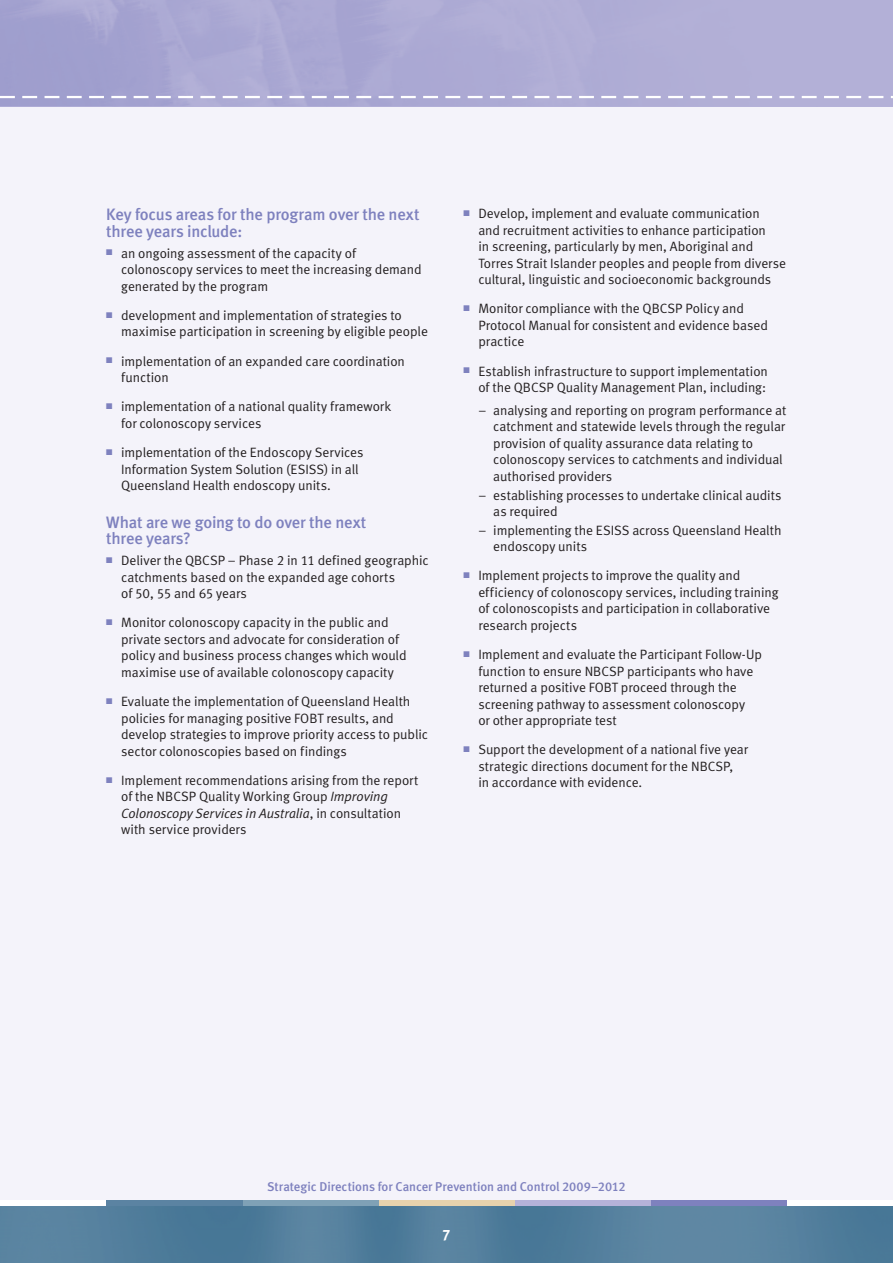
<style>
.page{position:relative;width:893px;height:1263px;background:#f4f3fa}
.page>*{position:absolute;margin:0;border:0;box-sizing:border-box;transform-origin:0 0}
.t1{font:16.5px/16.5px "Meta Medium LF";letter-spacing:-.01em;color:#7e81be}
.t2{font:15px "Meta Bold LF";color:#fff}
.t3{font:13.5px/16.5px "Meta Normal LF";letter-spacing:-.005em;color:#231f20}
.t4{font:12.75px "Meta Medium LF";color:#7e81be}
.t5{font:8.25px "Zapf Dingbats ITC";color:#7e81be}
.s1{font-style:italic}
</style>
<div class="page">
<div style="left:798px;top:0;width:95px;height:106px;background:#b3b0d7"></div>
<svg style="left:0;top:96px;width:893px;height:2px"></svg>
<img style="left:0;top:1205px;width:893px;height:58px">
<div style="left:0;top:1200px;width:893px;height:5px;background:#fff"></div>
<div style="left:651px;top:1200px;width:136px;height:5px;background:#7e81be"></div>
<div style="left:514px;top:1200px;width:137px;height:5px;background:#b5b2d9"></div>
<div style="left:378px;top:1200px;width:136px;height:5px;background:#e7d2ad"></div>
<div style="left:242px;top:1200px;width:136px;height:5px;background:#7fa1b6"></div>
<div style="left:106px;top:1200px;width:136px;height:5px;background:#5b83a2"></div>
<p class="t1" style="left:106px;top:208px;width:315px">Key focus areas for the program over the next three years include:</p>
<p class="t3" style="left:121px;top:246px;width:236px">an ongoing assessment of the capacity of</p>
<p class="t5" style="left:106px;top:249px;width:8px">■</p>
<p class="t5" style="left:106px;top:311px;width:8px">■</p>
<p class="t5" style="left:106px;top:357px;width:8px">■</p>
<p class="t5" style="left:106px;top:402px;width:8px">■</p>
<p class="t5" style="left:106px;top:448px;width:8px">■</p>
<p class="t3" style="left:121px;top:263px;width:302px">colonoscopy services to meet the increasing demand generated by the program</p>
<p class="t3" style="left:121px;top:308px;width:282px">development and implementation of strategies to</p>
<p class="t3" style="left:121px;top:318px;width:308px;line-height:29.2px">maximise participation in screening by eligible people implementation of an expanded care coordination</p>
<p class="t3" style="left:121px;top:364px;width:272px;line-height:29.2px">function<br>implementation of a national quality framework</p>
<p class="t3" style="left:121px;top:410px;width:244px;line-height:29.2px">for colonoscopy services<br>implementation of the Endoscopy Services</p>
<p class="t3" style="left:121px;top:462px;width:239px">Information System Solution (ESISS) in all<br>Queensland Health endoscopy units.</p>
<p class="t1" style="left:106px;top:516px;width:261px">What are we going to do over the next three years?</p>
<p class="t3" style="left:121px;top:554px;width:309px">Deliver the QBCSP – Phase 2 in 11 defined geographic</p>
<p class="t5" style="left:106px;top:556px;width:8px">■</p>
<p class="t5" style="left:106px;top:618px;width:8px">■</p>
<p class="t5" style="left:106px;top:697px;width:8px">■</p>
<p class="t5" style="left:106px;top:776px;width:8px">■</p>
<p class="t3" style="left:121px;top:570px;width:275px">catchments based on the expanded age cohorts of 50, 55 and 65 years</p>
<p class="t3" style="left:121px;top:616px;width:269px">Monitor colonoscopy capacity in the public and</p>
<p class="t3" style="left:121px;top:632px;width:287px">private sectors and advocate for consideration of policy and business process changes which would maximise use of available colonoscopy capacity</p>
<p class="t3" style="left:121px;top:695px;width:291px">Evaluate the implementation of Queensland Health</p>
<p class="t3" style="left:121px;top:711px;width:308px">policies for managing positive FOBT results, and develop strategies to improve priority access to public sector colonoscopies based on findings</p>
<p class="t3" style="left:121px;top:773px;width:299px">Implement recommendations arising from the report</p>
<p class="t3" style="left:121px;top:790px;width:281px">of the NBCSP Quality Working Group <span class="s1">Improving<br>Colonoscopy Services in Australia</span>, in consultation with service providers</p>
<p class="t5" style="left:463px;top:209px;width:8px">■</p>
<p class="t5" style="left:463px;top:304px;width:8px">■</p>
<p class="t5" style="left:463px;top:367px;width:8px">■</p>
<p class="t5" style="left:463px;top:571px;width:8px">■</p>
<p class="t5" style="left:463px;top:650px;width:8px">■</p>
<p class="t5" style="left:463px;top:745px;width:8px">■</p>
<p class="t3" style="left:478px;top:207px;width:283px">Develop, implement and evaluate communication</p>
<p class="t3" style="left:478px;top:223px;width:309px">and recruitment activities to enhance participation<br>in screening, particularly by men, Aboriginal and Torres Strait Islander peoples and people from diverse cultural, linguistic and socioeconomic backgrounds</p>
<p class="t3" style="left:478px;top:302px;width:267px">Monitor compliance with the QBCSP Policy and</p>
<p class="t3" style="left:478px;top:318px;width:291px">Protocol Manual for consistent and evidence based practice</p>
<p class="t3" style="left:478px;top:364px;width:291px">Establish infrastructure to support implementation</p>
<p class="t3" style="left:478px;top:381px;width:289px">of the QBCSP Quality Management Plan, including:</p>
<p class="t3" style="left:493px;top:403px;width:294px;text-indent:-15px">– analysing and reporting on program performance at catchment and statewide levels through the regular provision of quality assurance data relating to colonoscopy services to catchments and individual authorised providers</p>
<p class="t3" style="left:493px;top:488px;width:290px;text-indent:-15px">– establishing processes to undertake clinical audits as required</p>
<p class="t3" style="left:493px;top:523px;width:290px;text-indent:-15px">– implementing the ESISS across Queensland Health endoscopy units</p>
<p class="t3" style="left:478px;top:569px;width:263px">Implement projects to improve the quality and</p>
<p class="t3" style="left:478px;top:585px;width:302px">efficiency of colonoscopy services, including training of colonoscopists and participation in collaborative research projects</p>
<p class="t3" style="left:478px;top:648px;width:285px">Implement and evaluate the Participant Follow-Up</p>
<p class="t3" style="left:478px;top:664px;width:276px">function to ensure NBCSP participants who have returned a positive FOBT proceed through the screening pathway to assessment colonoscopy or other appropriate test</p>
<p class="t3" style="left:478px;top:743px;width:271px">Support the development of a national five year</p>
<p class="t3" style="left:478px;top:759px;width:256px">strategic directions document for the NBCSP, in accordance with evidence.</p>
<p class="t4" style="left:267px;top:1182px;width:360px">Strategic Directions for Cancer Prevention and Control 2009–2012</p>
<p class="t2" style="left:442px;top:1229px;width:10px">7</p>
</div>
